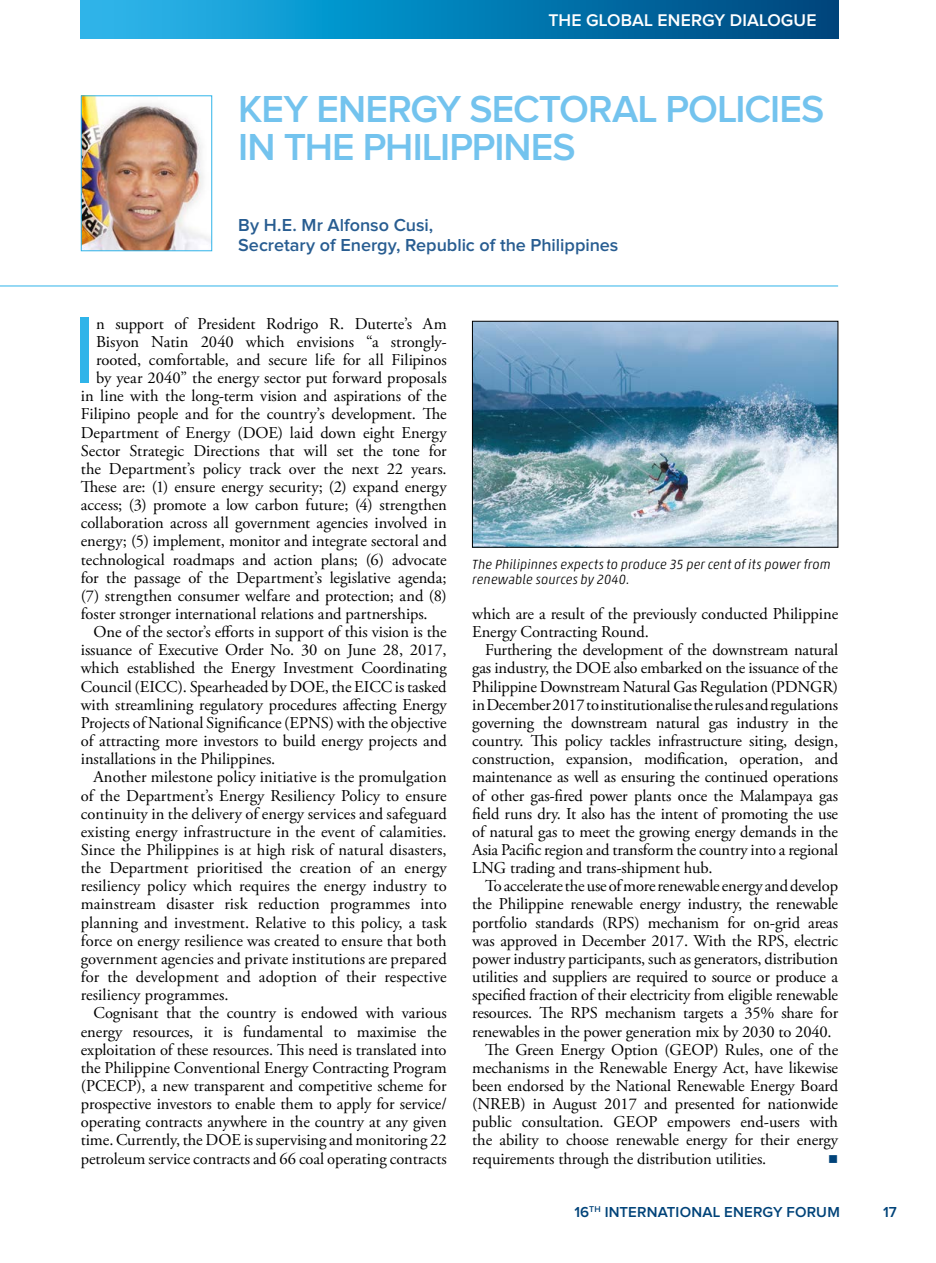
<style>
.page{position:relative;width:936px;height:1263px;background:#fff}
.page>*{position:absolute;margin:0;border:0;box-sizing:border-box;transform-origin:0 0}
.t1{font:98.1px "Proxima Nova";color:#2fb4e9}
.t2{font:600 39px/37.5px "Proxima Nova";letter-spacing:-.025em;color:#73c3ee}
.t3{font:600 18px/19.5px "Proxima Nova";letter-spacing:-.005em;color:#285d91}
.t4{font:600 17.55px "Proxima Nova";letter-spacing:.005em;color:#fff}
.t5{font:16.5px/18.1px "Adobe Garamond Pro";letter-spacing:-.005em;color:#000}
.t6{font:600 15px "Proxima Nova";letter-spacing:.01em;color:#004379}
.t7{font:italic 300 13.5px/14.9px "Akko Rounded Pro";letter-spacing:.005em;color:#000}
.t8{font:13.5px "Wingdings";color:#004379}
</style>
<div class="page">
<svg style="left:81px;top:0;width:757px;height:38px;background:#0980b7"></svg>
<hr style="left:0;top:286px;width:838px;height:1px;background:#2fb4e9">
<img style="left:83px;top:98px;width:127px;height:151px">
<div style="left:81px;top:96px;width:131px;height:155px;border:1px solid #2fb4e9"></div>
<img style="left:474px;top:323px;width:362px;height:222px">
<div style="left:472px;top:321px;width:366px;height:226px;border:1px solid #000"></div>
<p class="t4" style="left:548px;top:10px;width:269px">THE GLOBAL ENERGY DIALOGUE</p>
<h2 class="t2" style="left:238px;top:91px;width:587px">KEY ENERGY SECTORAL POLICIES<br>IN THE PHILIPPINES</h2>
<p class="t3" style="left:238px;top:216px;width:381px">By H.E. Mr Alfonso Cusi,<br>Secretary of Energy, Republic of the Philippines</p>
<h1 class="t1" style="left:73px;top:296px;width:25px">I</h1>
<p class="t5" style="left:96px;top:315px;width:352px">n support of President Rodrigo R. Duterte’s Am</p>
<p class="t5" style="left:96px;top:333px;width:352px">Bisyon Natin 2040 which envisions “a strongly-</p>
<p class="t5" style="left:96px;top:351px;width:352px">rooted, comfortable, and secure life for all Filipinos</p>
<p class="t5" style="left:96px;top:369px;width:352px">by year 2040” the energy sector put forward proposals</p>
<p class="t5" style="left:81px;top:387px;width:367px">in line with the long-term vision and aspirations of the</p>
<p class="t5" style="left:81px;top:406px;width:367px">Filipino people and for the country’s development. The</p>
<p class="t5" style="left:81px;top:424px;width:367px">Department of Energy (DOE) laid down eight Energy</p>
<p class="t5" style="left:81px;top:442px;width:367px">Sector Strategic Directions that will set the tone for</p>
<p class="t5" style="left:81px;top:460px;width:367px">the Department’s policy track over the next 22 years.</p>
<p class="t5" style="left:81px;top:478px;width:367px">These are: (1) ensure energy security; (2) expand energy</p>
<p class="t5" style="left:81px;top:496px;width:367px">access; (3) promote a low carbon future; (4) strengthen</p>
<p class="t5" style="left:81px;top:514px;width:367px">collaboration across all government agencies involved in</p>
<p class="t5" style="left:81px;top:533px;width:367px">energy; (5) implement, monitor and integrate sectoral and</p>
<p class="t5" style="left:81px;top:551px;width:367px">technological roadmaps and action plans; (6) advocate</p>
<p class="t5" style="left:81px;top:569px;width:367px">for the passage of the Department’s legislative agenda;</p>
<p class="t5" style="left:81px;top:587px;width:367px">(7) strengthen consumer welfare and protection; and (8)</p>
<p class="t5" style="left:81px;top:605px;width:348px">foster stronger international relations and partnerships.</p>
<p class="t5" style="left:94px;top:623px;width:354px">One of the sector’s efforts in support of this vision is the</p>
<p class="t5" style="left:81px;top:642px;width:367px">issuance of Executive Order No. 30 on June 28, 2017,</p>
<p class="t5" style="left:81px;top:660px;width:367px">which established the Energy Investment Coordinating</p>
<p class="t5" style="left:81px;top:678px;width:367px">Council (EICC). Spearheaded by DOE, the EICC is tasked</p>
<p class="t5" style="left:81px;top:696px;width:367px">with streamlining regulatory procedures affecting Energy</p>
<p class="t5" style="left:81px;top:714px;width:367px">Projects of National Significance (EPNS) with the objective</p>
<p class="t5" style="left:81px;top:732px;width:367px">of attracting more investors to build energy projects and</p>
<p class="t5" style="left:81px;top:750px;width:196px">installations in the Philippines.</p>
<p class="t5" style="left:94px;top:769px;width:354px">Another milestone policy initiative is the promulgation</p>
<p class="t5" style="left:81px;top:787px;width:367px">of the Department’s Energy Resiliency Policy to ensure</p>
<p class="t5" style="left:81px;top:805px;width:367px">continuity in the delivery of energy services and safeguard</p>
<p class="t5" style="left:81px;top:823px;width:367px">existing energy infrastructure in the event of calamities.</p>
<p class="t5" style="left:81px;top:841px;width:367px">Since the Philippines is at high risk of natural disasters,</p>
<p class="t5" style="left:81px;top:859px;width:367px">the Department prioritised the creation of an energy</p>
<p class="t5" style="left:81px;top:877px;width:367px">resiliency policy which requires the energy industry to</p>
<p class="t5" style="left:81px;top:896px;width:367px">mainstream disaster risk reduction programmes into</p>
<p class="t5" style="left:81px;top:914px;width:367px">planning and investment. Relative to this policy, a task</p>
<p class="t5" style="left:81px;top:932px;width:367px">force on energy resilience was created to ensure that both</p>
<p class="t5" style="left:81px;top:950px;width:367px">government agencies and private institutions are prepared</p>
<p class="t5" style="left:81px;top:968px;width:367px">for the development and adoption of their respective</p>
<p class="t5" style="left:81px;top:986px;width:149px">resiliency programmes.</p>
<p class="t5" style="left:94px;top:1005px;width:354px">Cognisant that the country is endowed with various</p>
<p class="t5" style="left:81px;top:1023px;width:367px">energy resources, it is fundamental to maximise the</p>
<p class="t5" style="left:81px;top:1041px;width:367px">exploitation of these resources. This need is translated into</p>
<p class="t5" style="left:81px;top:1059px;width:367px">the Philippine Conventional Energy Contracting Program</p>
<p class="t5" style="left:81px;top:1077px;width:367px">(PCECP), a new transparent and competitive scheme for</p>
<p class="t5" style="left:81px;top:1095px;width:367px">prospective investors to enable them to apply for service/</p>
<p class="t5" style="left:81px;top:1113px;width:367px">operating contracts anywhere in the country at any given</p>
<p class="t5" style="left:81px;top:1132px;width:367px">time. Currently, the DOE is supervising and monitoring 22</p>
<p class="t5" style="left:81px;top:1150px;width:367px">petroleum service contracts and 66 coal operating contracts</p>
<p class="t7" style="left:472px;top:557px;width:360px">The Philipinnes expects to produce 35 per cent of its power from renewable sources by 2040.</p>
<p class="t5" style="left:472px;top:605px;width:367px">which are a result of the previously conducted Philippine<br>Energy Contracting Round.</p>
<p class="t5" style="left:472px;top:642px;width:367px;text-align:justify;text-indent:13px">Furthering the development of the downstream natural gas industry, the DOE also embarked on the issuance of the Philippine Downstream Natural Gas Regulation (PDNGR) in December 2017 to institutionalise the rules and regulations governing the downstream natural gas industry in the country. This policy tackles infrastructure siting, design, construction, expansion, modification, operation, and maintenance as well as ensuring the continued operations of other gas-fired power plants once the Malampaya gas field runs dry. It also has the intent of promoting the use of natural gas to meet the growing energy demands in the Asia Pacific region and transform the country into a regional LNG trading and trans-shipment hub.</p>
<p class="t5" style="left:485px;top:877px;width:354px">To accelerate the use of more renewable energy and develop</p>
<p class="t5" style="left:472px;top:896px;width:367px">the Philippine renewable energy industry, the renewable</p>
<p class="t5" style="left:472px;top:914px;width:367px">portfolio standards (RPS) mechanism for on-grid areas</p>
<p class="t5" style="left:472px;top:932px;width:367px">was approved in December 2017. With the RPS, electric</p>
<p class="t5" style="left:472px;top:950px;width:367px">power industry participants, such as generators, distribution</p>
<p class="t5" style="left:472px;top:968px;width:367px">utilities and suppliers are required to source or produce a</p>
<p class="t5" style="left:472px;top:986px;width:367px">specified fraction of their electricity from eligible renewable</p>
<p class="t5" style="left:472px;top:1005px;width:367px">resources. The RPS mechanism targets a 35% share for</p>
<p class="t5" style="left:472px;top:1023px;width:361px">renewables in the power generation mix by 2030 to 2040.</p>
<p class="t5" style="left:485px;top:1041px;width:354px">The Green Energy Option (GEOP) Rules, one of the</p>
<p class="t5" style="left:472px;top:1059px;width:367px">mechanisms in the Renewable Energy Act, have likewise</p>
<p class="t5" style="left:472px;top:1077px;width:367px">been endorsed by the National Renewable Energy Board</p>
<p class="t5" style="left:472px;top:1095px;width:367px">(NREB) in August 2017 and presented for nationwide</p>
<p class="t5" style="left:472px;top:1113px;width:367px">public consultation. GEOP empowers end-users with</p>
<p class="t5" style="left:472px;top:1132px;width:367px">the ability to choose renewable energy for their energy</p>
<p class="t5" style="left:472px;top:1150px;width:295px">requirements through the distribution utilities.</p>
<p class="t8" style="left:828px;top:1151px;width:12px">■</p>
<p class="t6" style="left:574px;top:1203px;width:267px">16<sup>TH</sup> INTERNATIONAL ENERGY FORUM</p>
<p class="t6" style="left:883px;top:1203px;width:15px">17</p>
</div>
